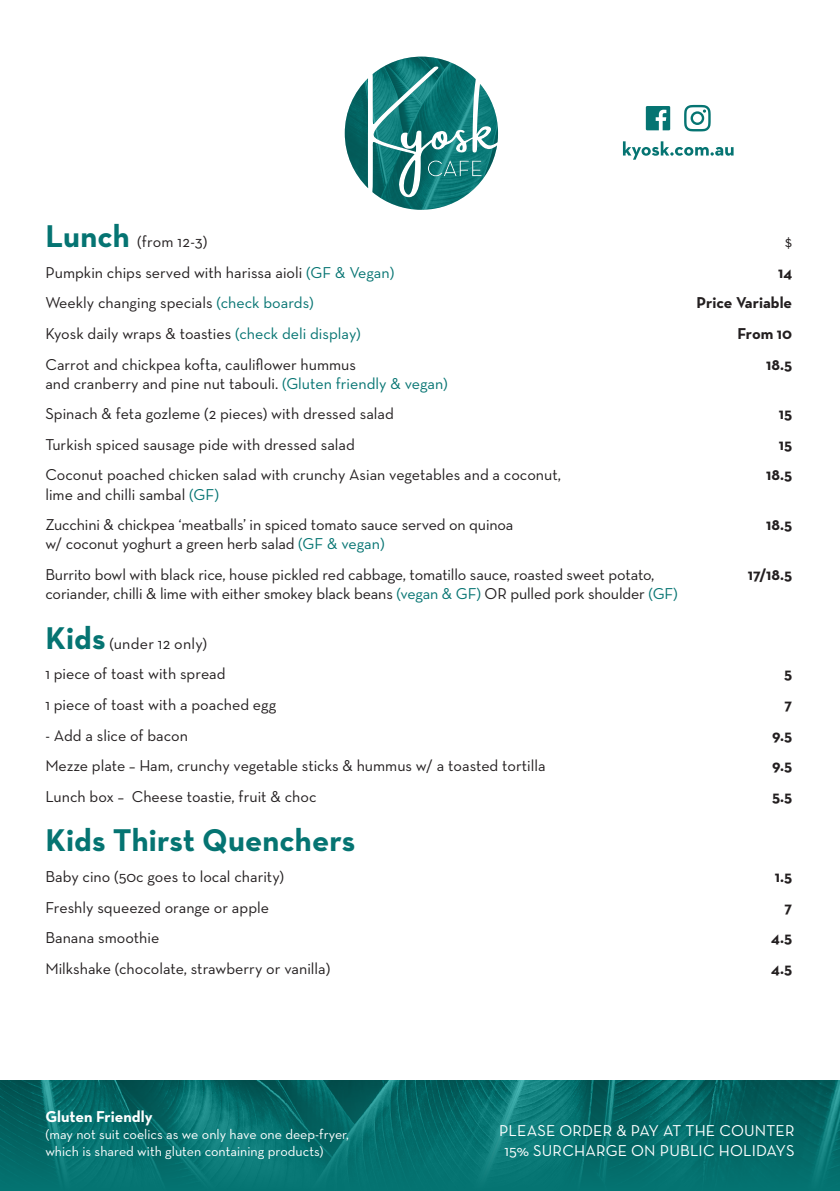
<style>
.page{position:relative;width:840px;height:1191px;background:#fff}
.page>*{position:absolute;margin:0;border:0;box-sizing:border-box;transform-origin:0 0}
.Heading{font:700 32px "Neutra Text";color:#057472}
.Menu_Item{font:16px "Neutra Text";color:#231f20}
.Menu_Item-2{font:700 16px "Neutra Text";color:#231f20}
.t1{font:16px/20px "Neutra Text";letter-spacing:.01em;color:#fff;text-align:center}
.Heading-2{font:16px "Neutra Text";letter-spacing:.015em;color:#231f20}
.t2{font:700 16px "Neutra Text";color:#fff}
.t3{font:14px/16.8px "Neutra Text";color:#fff}
.s1{font-weight:700;font-size:32px;color:#057472}
.s2{color:#057472}
</style>
<div class="page">
<img style="left:0;top:1080px;width:839px;height:111px">
<svg style="left:344px;top:78px;width:153px;height:132px"></svg>
<img style="left:372px;top:57px;width:114px;height:138px">
<svg style="left:645px;top:106px;width:24px;height:24px"></svg>
<svg style="left:684px;top:105px;width:26px;height:26px"></svg>
<svg style="left:622px;top:141px;width:111px;height:19px"></svg>
<p class="Heading-2" style="left:45px;top:232px;width:163px"><span class="s1">Lunch</span> (from 12-3)</p>
<p class="Heading-2" style="left:784px;top:232px;width:8px">$</p>
<p class="Menu_Item" style="left:45px;top:263px;width:350px">Pumpkin chips served with harissa aioli <span class="s2">(GF &amp; Vegan)</span></p>
<p class="Menu_Item-2" style="left:777px;top:262px;width:16px">14</p>
<p class="Menu_Item" style="left:45px;top:293px;width:269px">Weekly changing specials <span class="s2">(check boards)</span></p>
<p class="Menu_Item-2" style="left:696px;top:293px;width:97px">Price Variable</p>
<p class="Menu_Item" style="left:45px;top:324px;width:316px">Kyosk daily wraps &amp; toasties <span class="s2">(check deli display)</span></p>
<p class="Menu_Item-2" style="left:737px;top:323px;width:56px">From 10</p>
<p class="Menu_Item" style="left:45px;top:354px;width:312px">Carrot and chickpea kofta, cauliflower hummus</p>
<p class="Menu_Item-2" style="left:765px;top:354px;width:28px">18.5</p>
<p class="Menu_Item" style="left:45px;top:374px;width:403px">and cranberry and pine nut tabouli. <span class="s2">(Gluten friendly &amp; vegan)</span></p>
<p class="Menu_Item" style="left:45px;top:404px;width:350px">Spinach &amp; feta gozleme (2 pieces) with dressed salad</p>
<p class="Menu_Item-2" style="left:778px;top:404px;width:15px">15</p>
<p class="Menu_Item" style="left:45px;top:435px;width:311px">Turkish spiced sausage pide with dressed salad</p>
<p class="Menu_Item-2" style="left:778px;top:434px;width:15px">15</p>
<p class="Menu_Item" style="left:45px;top:465px;width:517px">Coconut poached chicken salad with crunchy Asian vegetables and a coconut,</p>
<p class="Menu_Item-2" style="left:765px;top:465px;width:28px">18.5</p>
<p class="Menu_Item" style="left:45px;top:484px;width:175px">lime and chilli sambal <span class="s2">(GF)</span></p>
<p class="Menu_Item" style="left:45px;top:515px;width:469px">Zucchini &amp; chickpea ‘meatballs’ in spiced tomato sauce served on quinoa</p>
<p class="Menu_Item-2" style="left:765px;top:515px;width:28px">18.5</p>
<p class="Menu_Item" style="left:45px;top:534px;width:340px">w/ coconut yoghurt a green herb salad <span class="s2">(GF &amp; vegan)</span></p>
<p class="Menu_Item" style="left:45px;top:565px;width:610px">Burrito bowl with black rice, house pickled red cabbage, tomatillo sauce, roasted sweet potato,</p>
<p class="Menu_Item-2" style="left:747px;top:564px;width:46px">17/18.5</p>
<p class="Menu_Item" style="left:45px;top:584px;width:633px">coriander, chilli &amp; lime with either smokey black beans <span class="s2">(vegan &amp; GF)</span> OR pulled pork shoulder <span class="s2">(GF)</span></p>
<p class="Heading-2" style="left:45px;top:634px;width:163px"><span class="s1">Kids</span> (under 12 only)</p>
<p class="Menu_Item" style="left:45px;top:664px;width:181px">1 piece of toast with spread</p>
<p class="Menu_Item-2" style="left:783px;top:664px;width:10px">5</p>
<p class="Menu_Item" style="left:45px;top:695px;width:232px">1 piece of toast with a poached egg</p>
<p class="Menu_Item-2" style="left:784px;top:694px;width:9px">7</p>
<p class="Menu_Item" style="left:45px;top:725px;width:144px">- Add a slice of bacon</p>
<p class="Menu_Item-2" style="left:771px;top:725px;width:21px">9.5</p>
<p class="Menu_Item" style="left:45px;top:756px;width:501px">Mezze plate – Ham, crunchy vegetable sticks &amp; hummus w/ a toasted tortilla</p>
<p class="Menu_Item-2" style="left:771px;top:755px;width:21px">9.5</p>
<p class="Menu_Item" style="left:45px;top:786px;width:272px">Lunch box – Cheese toastie, fruit &amp; choc</p>
<p class="Menu_Item-2" style="left:771px;top:786px;width:22px">5.5</p>
<p class="Heading" style="left:45px;top:820px;width:311px">Kids Thirst Quenchers</p>
<p class="Menu_Item" style="left:45px;top:867px;width:240px">Baby cino (50c goes to local charity)</p>
<p class="Menu_Item-2" style="left:774px;top:866px;width:19px">1.5</p>
<p class="Menu_Item" style="left:45px;top:897px;width:225px">Freshly squeezed orange or apple</p>
<p class="Menu_Item-2" style="left:784px;top:897px;width:9px">7</p>
<p class="Menu_Item" style="left:45px;top:928px;width:115px">Banana smoothie</p>
<p class="Menu_Item-2" style="left:770px;top:927px;width:22px">4.5</p>
<p class="Menu_Item" style="left:45px;top:958px;width:286px">Milkshake (chocolate, strawberry or vanilla)</p>
<p class="Menu_Item-2" style="left:770px;top:958px;width:22px">4.5</p>
<p class="t2" style="left:45px;top:1106px;width:109px">Gluten Friendly</p>
<p class="t3" style="left:45px;top:1125px;width:305px">(may not suit coelics as we only have one deep-fryer, which is shared with gluten containing products)</p>
<p class="t1" style="left:499px;top:1119px;width:297px">PLEASE ORDER &amp; PAY AT THE COUNTER<br>15% SURCHARGE ON PUBLIC HOLIDAYS</p>
</div>
